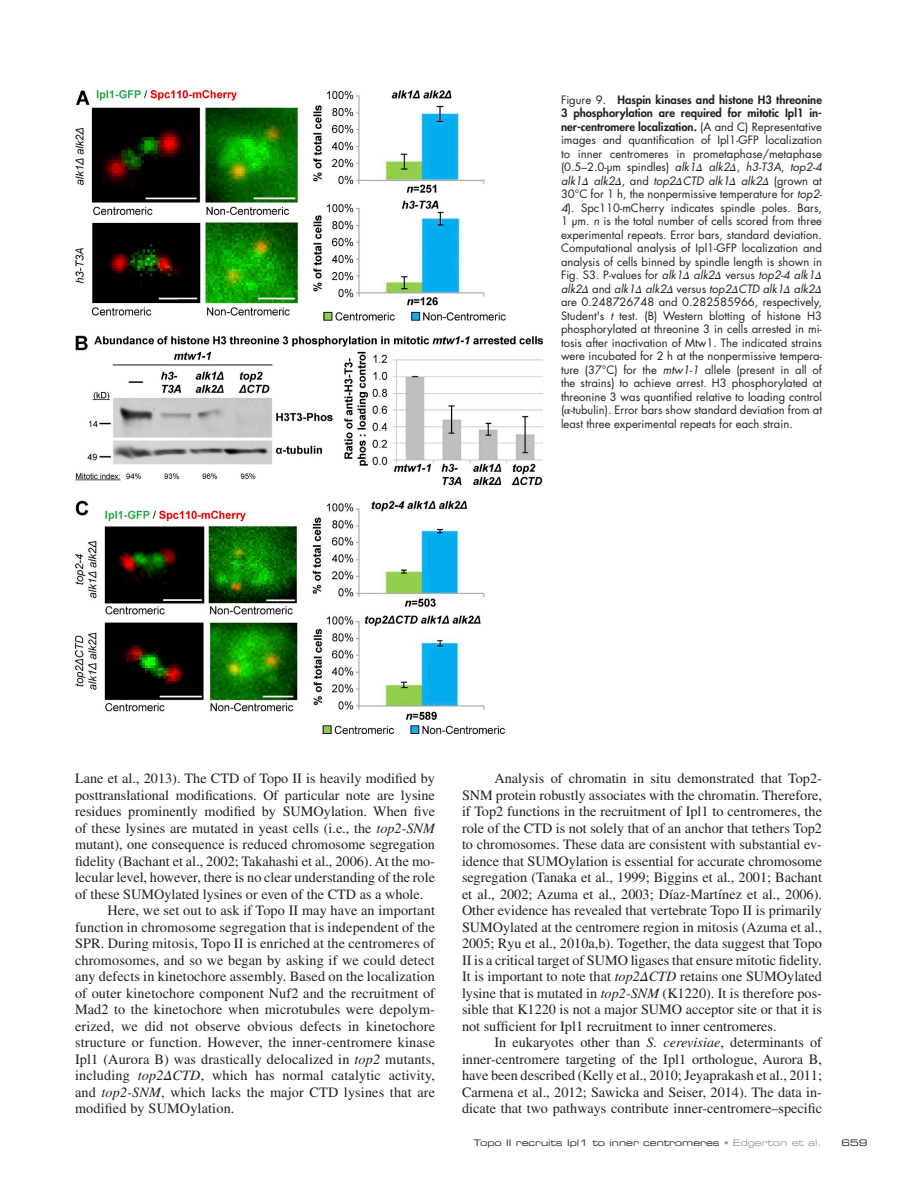
<style>
.page{position:relative;width:918px;height:1188px;background:#fff}
.page>*{position:absolute;margin:0;border:0;box-sizing:border-box;transform-origin:0 0}
.t1{font:14.25px/16.5px "Times LT Std";letter-spacing:.01em;color:#231f20;text-align:justify}
.t2{font:11.25px/13.5px "Futura Std";color:#231f20;text-align:justify}
.t3{font:9px "Eurostile LT Std Ex 2";color:#231f20}
.s1{font-weight:800}
.s2{font-style:italic}
.s3{font-family:"STIX General";font-style:italic}
.s4{font-family:"STIX General"}
.s5{color:#949698}
</style>
<div class="page">
<img style="left:75px;top:90px;width:468px;height:643px">
<p class="t2" style="left:561px;top:93px;width:263px">Figure 9. <span class="s1">Haspin kinases and histone H3 threonine 3 phosphorylation are required for mitotic Ipl1 in&shy;ner-centromere localization.</span> (A and C) Representative images and quantification of Ipl1-GFP localization to inner centromeres in prometaphase/metaphase (0.5–2.0-µm spindles) <span class="s2">alk1</span><span class="s3">Δ</span> <span class="s2">alk2</span><span class="s3">Δ</span>, <span class="s2">h3-T3A</span>, <span class="s2">top2-4 alk1</span><span class="s3">Δ</span> <span class="s2">alk2</span><span class="s3">Δ</span>, and <span class="s2">top2</span><span class="s3">Δ</span><span class="s2">CTD alk1</span><span class="s3">Δ</span> <span class="s2">alk2</span><span class="s3">Δ</span> (grown at 30°C for 1 h, the nonpermissive temperature for <span class="s2">top2- 4</span>). Spc110-mCherry indicates spindle poles. Bars, 1 µm. <span class="s2">n</span> is the total number of cells scored from three experimental repeats. Error bars, standard deviation.<br>Computational analysis of Ipl1-GFP localization and analysis of cells binned by spindle length is shown in Fig. S3. P-values for <span class="s2">alk1</span><span class="s3">Δ</span> <span class="s2">alk2</span><span class="s3">Δ</span> versus <span class="s2">top2-4 alk1</span><span class="s3">Δ </span><span class="s2">alk2</span><span class="s3">Δ</span> and <span class="s2">alk1</span><span class="s3">Δ</span> <span class="s2">alk2</span><span class="s3">Δ</span> versus <span class="s2">top2</span><span class="s3">Δ</span><span class="s2">CTD alk1</span><span class="s3">Δ</span> <span class="s2">alk2</span><span class="s3">Δ </span>are 0.248726748 and 0.282585966, respectively, Student's <span class="s2">t</span> test. (B) Western blotting of histone H3 phosphorylated at threonine 3 in cells arrested in mi&shy;tosis after inactivation of Mtw1. The indicated strains were incubated for 2 h at the nonpermissive tempera&shy;ture (37°C) for the <span class="s2">mtw1-1</span> allele (present in all of the strains) to achieve arrest. H3 phosphorylated at threonine 3 was quantified relative to loading control (<span class="s4">α</span>-tubulin). Error bars show standard deviation from at least three experimental repeats for each strain.</p>
<p class="t1" style="left:75px;top:770px;width:361px">Lane et al., 2013). The CTD of Topo II is heavily modified by</p>
<p class="t1" style="left:75px;top:786px;width:361px">posttranslational modifications. Of particular note are lysine</p>
<p class="t1" style="left:75px;top:803px;width:362px">residues prominently modified by SUMOylation. When five</p>
<p class="t1" style="left:75px;top:819px;width:361px">of these lysines are mutated in yeast cells (i.e., the <span class="s2">top2-SNM</span></p>
<p class="t1" style="left:75px;top:836px;width:361px">mutant), one consequence is reduced chromosome segregation</p>
<p class="t1" style="left:75px;top:852px;width:361px">fidelity (Bachant et al., 2002; Takahashi et al., 2006). At the mo-</p>
<p class="t1" style="left:75px;top:869px;width:362px">lecular level, however, there is no clear understanding of the role</p>
<p class="t1" style="left:75px;top:885px;width:350px">of these SUMOylated lysines or even of the CTD as a whole.</p>
<p class="t1" style="left:107px;top:902px;width:329px">Here, we set out to ask if Topo II may have an important</p>
<p class="t1" style="left:75px;top:918px;width:362px">function in chromosome segregation that is independent of the</p>
<p class="t1" style="left:75px;top:935px;width:362px">SPR. During mitosis, Topo II is enriched at the centromeres of</p>
<p class="t1" style="left:75px;top:951px;width:361px">chromosomes, and so we began by asking if we could detect</p>
<p class="t1" style="left:75px;top:968px;width:362px">any defects in kinetochore assembly. Based on the localization</p>
<p class="t1" style="left:75px;top:984px;width:362px">of outer kinetochore component Nuf2 and the recruitment of</p>
<p class="t1" style="left:75px;top:1001px;width:362px">Mad2 to the kinetochore when microtubules were depolym-</p>
<p class="t1" style="left:75px;top:1017px;width:362px">erized, we did not observe obvious defects in kinetochore</p>
<p class="t1" style="left:75px;top:1034px;width:362px">structure or function. However, the inner-centromere kinase</p>
<p class="t1" style="left:75px;top:1050px;width:361px">Ipl1 (Aurora B) was drastically delocalized in <span class="s2">top2</span> mutants,</p>
<p class="t1" style="left:75px;top:1067px;width:361px">including <span class="s2">top2</span><span class="s3">Δ</span><span class="s2">CTD</span>, which has normal catalytic activity,</p>
<p class="t1" style="left:75px;top:1083px;width:362px">and <span class="s2">top2-SNM</span>, which lacks the major CTD lysines that are</p>
<p class="t1" style="left:75px;top:1100px;width:161px">modified by SUMOylation.</p>
<p class="t1" style="left:462px;top:770px;width:362px;text-indent:32px">Analysis of chromatin in situ demonstrated that Top2- SNM protein robustly associates with the chromatin. Therefore, if Top2 functions in the recruitment of Ipl1 to centromeres, the role of the CTD is not solely that of an anchor that tethers Top2 to chromosomes. These data are consistent with substantial ev&shy;idence that SUMOylation is essential for accurate chromosome segregation (Tanaka et al., 1999; Biggins et al., 2001; Bachant et al., 2002; Azuma et al., 2003; Díaz-Martínez et al., 2006).<br>Other evidence has revealed that vertebrate Topo II is primarily SUMOylated at the centromere region in mitosis (Azuma et al., 2005; Ryu et al., 2010a,b). Together, the data suggest that Topo II is a critical target of SUMO ligases that ensure mitotic fidelity.<br>It is important to note that <span class="s2">top2</span><span class="s3">Δ</span><span class="s2">CTD</span> retains one SUMOylated lysine that is mutated in <span class="s2">top2-SNM</span> (K1220). It is therefore pos&shy;sible that K1220 is not a major SUMO acceptor site or that it is not sufficient for Ipl1 recruitment to inner centromeres.</p>
<p class="t1" style="left:462px;top:1034px;width:362px;text-indent:32px">In eukaryotes other than <span class="s2">S. cerevisiae</span>, determinants of inner-centromere targeting of the Ipl1 orthologue, Aurora B, have been described (Kelly et al., 2010; Jeyaprakash et al., 2011; Carmena et al., 2012; Sawicka and Seiser, 2014). The data in&shy;dicate that two pathways contribute inner-centromere–specific</p>
<p class="t3" style="left:473px;top:1136px;width:350px">Topo II recruits Ipl1 to inner centromeres <span class="s5">• Edgerton et al.</span></p>
<p class="t3" style="left:841px;top:1136px;width:28px">659</p>
</div>
